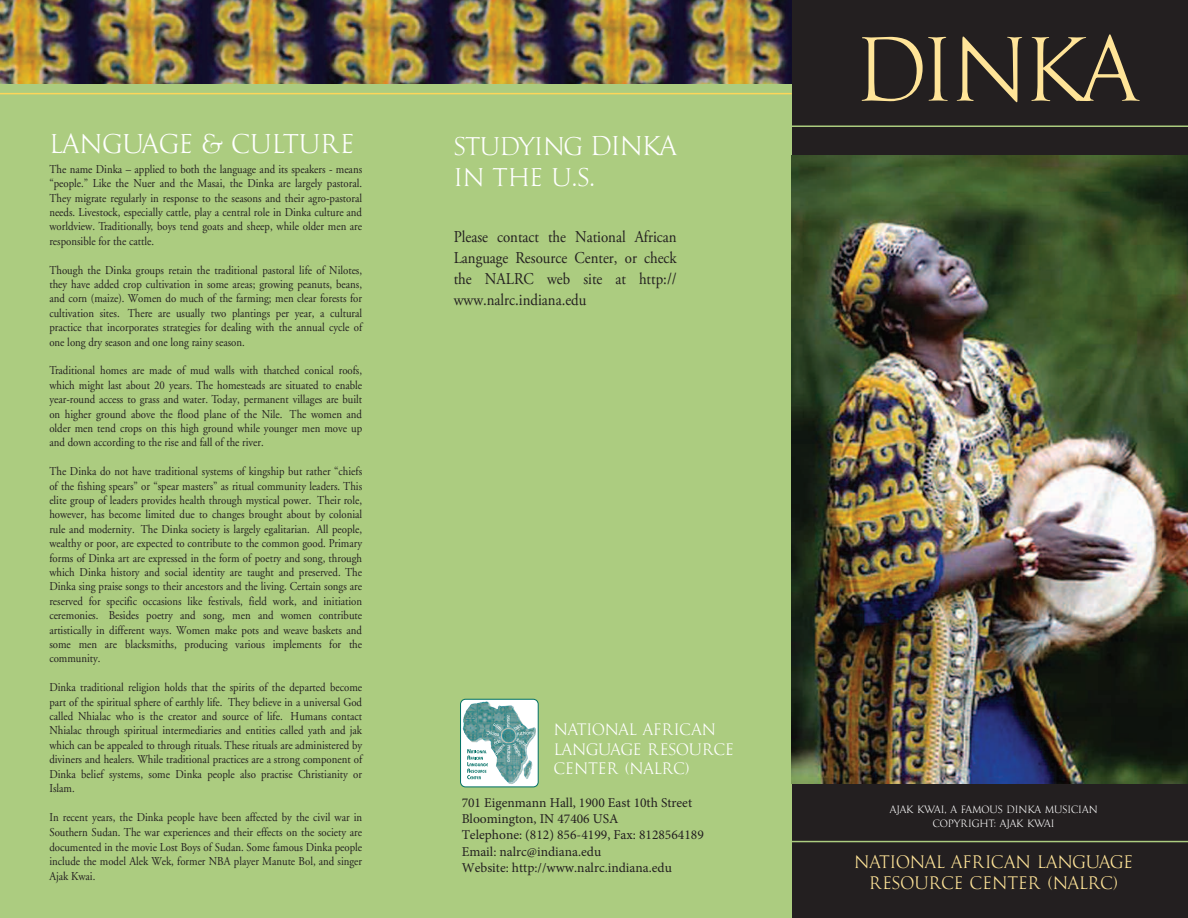
<style>
.page{position:relative;width:1188px;height:918px;background:#fff}
.page>*{position:absolute;margin:0;border:0;box-sizing:border-box;transform-origin:0 0}
.t1{font:90px "Goudy Trajan";color:#ffe498}
.t2{font:27px "Goudy Trajan";color:#fff}
.t3{font:25.5px/31.2px "Goudy Trajan";letter-spacing:-.02em;color:#fff}
.t4{font:18px/21.6px "Goudy Trajan";color:#ffe498;text-align:center}
.t5{font:16.5px/21.1px "Adobe Garamond Pro";color:#231f20;text-align:justify;scale:.9 1}
.t6{font:16.5px/19.8px "Goudy Trajan";color:#fff}
.t7{font:13.5px/16.2px "Minion Pro";color:#231f20}
.t8{font:12px/14.4px "Adobe Garamond";color:#231f20;text-align:justify;scale:.9 1}
.t9{font:10.5px/13.8px "Goudy Trajan";color:#fff;text-align:center}
.s1{font-size:27px}
</style>
<div class="page">
<div style="left:0;top:36px;width:794px;height:882px;background:#accc80"></div>
<hr style="left:0;top:93px;width:792px;height:1px;background:#fed659">
<div style="left:792px;top:800px;width:396px;height:118px;background:#231f20"></div>
<div style="left:792px;top:0;width:396px;height:805px;background:#231f20"></div>
<img style="left:791px;top:155px;width:397px;height:629px">
<hr style="left:792px;top:125px;width:396px;height:2px;background:#accc80">
<hr style="left:792px;top:841px;width:396px;height:1px;background:#accc80">
<img style="left:0;top:0;width:792px;height:83px">
<svg style="left:460px;top:699px;width:79px;height:89px"></svg>
<h2 class="t2" style="left:49px;top:128px;width:307px">LANGUAGE &amp; CULTURE</h2>
<p class="t8" style="left:49px;top:163px;width:349px">The name Dinka – applied to both the language and its speakers - means “people.” Like the Nuer and the Masai, the Dinka are largely pastoral.<br>They migrate regularly in response to the seasons and their agro-pastoral needs. Livestock, especially cattle, play a central role in Dinka culture and worldview. Traditionally, boys tend goats and sheep, while older men are responsible for the cattle.</p>
<p class="t8" style="left:49px;top:264px;width:349px">Though the Dinka groups retain the traditional pastoral life of Nilotes, they have added crop cultivation in some areas; growing peanuts, beans, and corn (maize). Women do much of the farming; men clear forests for cultivation sites. There are usually two plantings per year, a cultural practice that incorporates strategies for dealing with the annual cycle of one long dry season and one long rainy season.</p>
<p class="t8" style="left:49px;top:364px;width:349px">Traditional homes are made of mud walls with thatched conical roofs, which might last about 20 years. The homesteads are situated to enable year-round access to grass and water. Today, permanent villages are built on higher ground above the flood plane of the Nile. The women and older men tend crops on this high ground while younger men move up and down according to the rise and fall of the river.</p>
<p class="t8" style="left:49px;top:465px;width:349px">The Dinka do not have traditional systems of kingship but rather “chiefs of the fishing spears” or “spear masters” as ritual community leaders. This elite group of leaders provides health through mystical power. Their role, however, has become limited due to changes brought about by colonial rule and modernity. The Dinka society is largely egalitarian. All people, wealthy or poor, are expected to contribute to the common good. Primary forms of Dinka art are expressed in the form of poetry and song, through which Dinka history and social identity are taught and preserved. The Dinka sing praise songs to their ancestors and the living. Certain songs are reserved for specific occasions like festivals, field work, and initiation ceremonies. Besides poetry and song, men and women contribute artistically in different ways. Women make pots and weave baskets and some men are blacksmiths, producing various implements for the community.</p>
<p class="t8" style="left:49px;top:681px;width:349px">Dinka traditional religion holds that the spirits of the departed become part of the spiritual sphere of earthly life. They believe in a universal God called Nhialac who is the creator and source of life. Humans contact Nhialac through spiritual intermediaries and entities called yath and jak which can be appealed to through rituals. These rituals are administered by diviners and healers. While traditional practices are a strong component of Dinka belief systems, some Dinka people also practise Christianity or Islam.</p>
<p class="t8" style="left:49px;top:811px;width:349px;line-height:14.9px">In recent years, the Dinka people have been affected by the civil war in Southern Sudan. The war experiences and their effects on the society are documented in the movie Lost Boys of Sudan. Some famous Dinka people include the model Alek Wek, former NBA player Manute Bol, and singer Ajak Kwai.</p>
<h3 class="t3" style="left:454px;top:130px;width:224px">STUDYING <span class="s1">DINKA<br></span>IN THE U.S.</h3>
<h3 class="t5" style="left:454px;top:226px;width:249px">Please contact the National African Language Resource Center, or check the NALRC web site at http:// www.nalrc.indiana.edu</h3>
<h3 class="t6" style="left:554px;top:719px;width:182px">NATIONAL AFRICAN<br>LANGUAGE RESOURCE<br>CENTER (NALRC)</h3>
<p class="t7" style="left:462px;top:795px;width:244px">701 Eigenmann Hall, 1900 East 10th Street Bloomington, IN 47406 USA<br>Telephone: (812) 856-4199, Fax: 8128564189<br>Email: nalrc@indiana.edu<br>Website: http://www.nalrc.indiana.edu</p>
<h1 class="t1" style="left:856px;top:17px;width:284px">DINKA</h1>
<p class="t9" style="left:890px;top:803px;width:209px">AJAK KWAI, A FAMOUS DINKA MUSICIAN<br>COPYRIGHT: AJAK KWAI</p>
<h3 class="t4" style="left:854px;top:851px;width:281px">NATIONAL AFRICAN LANGUAGE<br>RESOURCE CENTER (NALRC)</h3>
</div>
